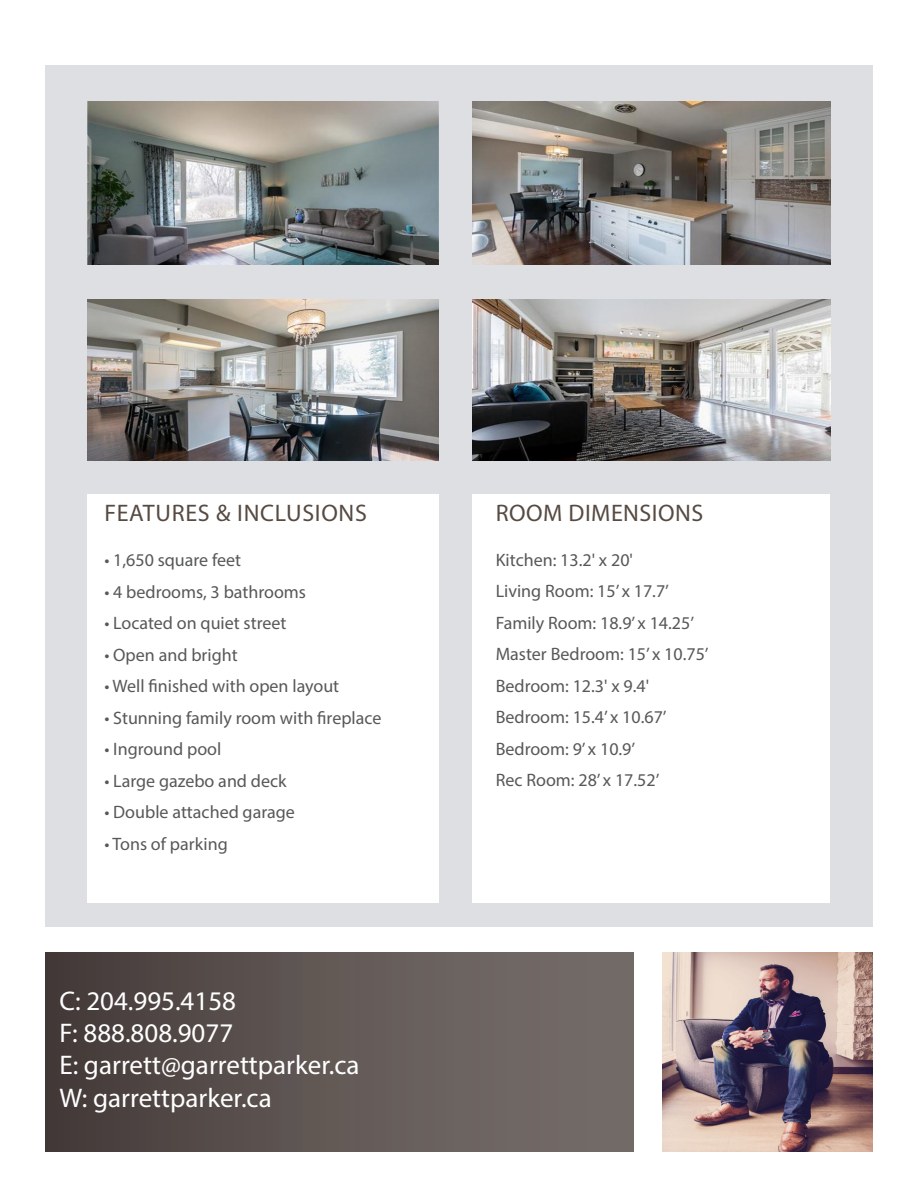
<style>
.page{position:relative;width:918px;height:1188px;background:#fff}
.page>*{position:absolute;margin:0;border:0;box-sizing:border-box;transform-origin:0 0}
.t1{font:27px "Myriad Pro";color:#fff}
.t2{font:24px "Myriad Pro";letter-spacing:.025em;color:#564a42}
.t3{font:18px "Myriad Pro";color:#57585a}
</style>
<div class="page">
<div style="left:45px;top:65px;width:827px;height:862px;background:#dddfe2"></div>
<img style="left:663px;top:953px;width:209px;height:198px">
<div style="left:88px;top:495px;width:351px;height:408px;background:#fff"></div>
<div style="left:472px;top:495px;width:358px;height:408px;background:#fff"></div>
<img style="left:88px;top:101px;width:351px;height:163px">
<img style="left:88px;top:299px;width:351px;height:161px">
<div style="left:45px;top:953px;width:589px;height:198px;background:linear-gradient(to right,#463d3b,#79716d)"></div>
<img style="left:472px;top:101px;width:358px;height:163px">
<img style="left:472px;top:299px;width:358px;height:161px">
<p class="t2" style="left:104px;top:498px;width:264px">FEATURES &amp; INCLUSIONS</p>
<p class="t3" style="left:104px;top:549px;width:138px">• 1,650 square feet</p>
<p class="t3" style="left:104px;top:581px;width:203px">• 4 bedrooms, 3 bathrooms</p>
<p class="t3" style="left:104px;top:612px;width:184px">• Located on quiet street</p>
<p class="t3" style="left:104px;top:644px;width:135px">• Open and bright</p>
<p class="t3" style="left:104px;top:675px;width:236px">• Well finished with open layout</p>
<p class="t3" style="left:104px;top:707px;width:279px">• Stunning family room with fireplace</p>
<p class="t3" style="left:104px;top:738px;width:119px">• Inground pool</p>
<p class="t3" style="left:104px;top:770px;width:184px">• Large gazebo and deck</p>
<p class="t3" style="left:104px;top:801px;width:192px">• Double attached garage</p>
<p class="t3" style="left:104px;top:833px;width:125px">• Tons of parking</p>
<p class="t1" style="left:59px;top:984px;width:178px">C: 204.995.4158</p>
<p class="t1" style="left:59px;top:1016px;width:175px">F: 888.808.9077</p>
<p class="t1" style="left:59px;top:1049px;width:302px">E: garrett@garrettparker.ca</p>
<p class="t1" style="left:59px;top:1081px;width:214px">W: garrettparker.ca</p>
<p class="t2" style="left:496px;top:498px;width:209px">ROOM DIMENSIONS</p>
<p class="t3" style="left:496px;top:548px;width:139px">Kitchen: 13.2' x 20'</p>
<p class="t3" style="left:496px;top:580px;width:175px">Living Room: 15’ x 17.7’</p>
<p class="t3" style="left:496px;top:611px;width:200px">Family Room: 18.9’ x 14.25’</p>
<p class="t3" style="left:496px;top:643px;width:214px">Master Bedroom: 15’ x 10.75’</p>
<p class="t3" style="left:496px;top:674px;width:155px">Bedroom: 12.3' x 9.4'</p>
<p class="t3" style="left:496px;top:706px;width:172px">Bedroom: 15.4’ x 10.67’</p>
<p class="t3" style="left:496px;top:737px;width:141px">Bedroom: 9’ x 10.9’</p>
<p class="t3" style="left:496px;top:769px;width:165px">Rec Room: 28’ x 17.52’</p>
</div>
